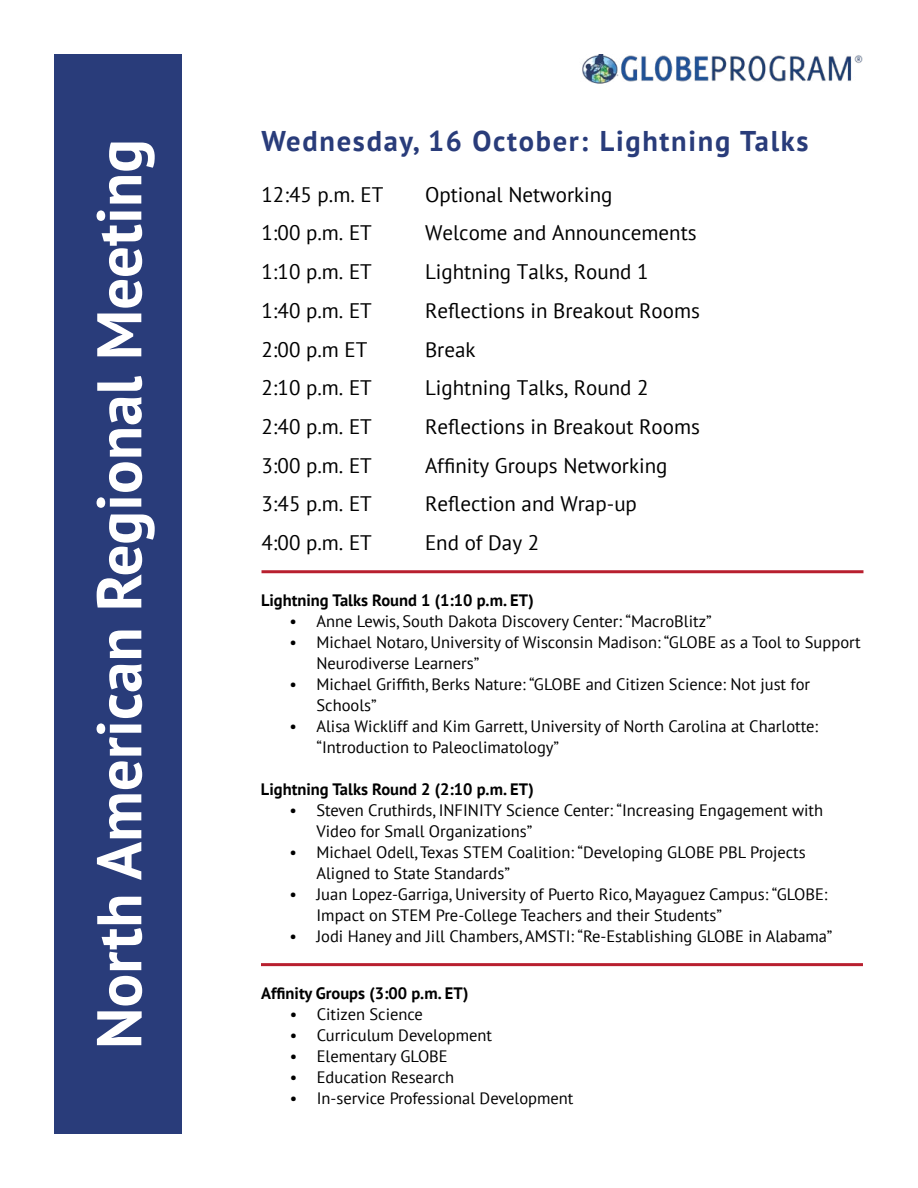
<style>
.page{position:relative;width:918px;height:1188px;background:#fff}
.page>*{position:absolute;margin:0;border:0;box-sizing:border-box;transform-origin:0 0}
.t1{font:700 63px "PT Sans";color:#fff}
.t2{font:700 28.5px "PT Sans";letter-spacing:.06em;color:#293c7a}
.t3{font:21px "PT Sans";color:#000}
.t4{font:16.5px/21px "PT Sans";color:#000}
.t5{font:700 16.5px "PT Sans";color:#000}
</style>
<div class="page">
<img style="left:582px;top:54px;width:281px;height:30px">
<div style="left:54px;top:54px;width:127px;height:1080px;background:#293c7a"></div>
<hr style="left:262px;top:570px;width:601px;height:3px;background:#b81f2e">
<hr style="left:261px;top:963px;width:602px;height:3px;background:#b81f2e">
<h1 class="t1" style="left:77px;top:1049px;width:911px;rotate:-90deg">North American Regional Meeting</h1>
<h2 class="t2" style="left:262px;top:122px;width:549px">Wednesday, 16 October: Lightning Talks</h2>
<p class="t3" style="left:262px;top:181px;width:123px">12:45 p.m. ET</p>
<p class="t3" style="left:425px;top:181px;width:189px">Optional Networking</p>
<p class="t3" style="left:262px;top:220px;width:112px">1:00 p.m. ET</p>
<p class="t3" style="left:425px;top:220px;width:273px">Welcome and Announcements</p>
<p class="t3" style="left:262px;top:258px;width:112px">1:10 p.m. ET</p>
<p class="t3" style="left:425px;top:258px;width:225px">Lightning Talks, Round 1</p>
<p class="t3" style="left:262px;top:297px;width:112px">1:40 p.m. ET</p>
<p class="t3" style="left:425px;top:297px;width:276px">Reflections in Breakout Rooms</p>
<p class="t3" style="left:262px;top:336px;width:107px">2:00 p.m ET</p>
<p class="t3" style="left:425px;top:336px;width:52px">Break</p>
<p class="t3" style="left:262px;top:374px;width:112px">2:10 p.m. ET</p>
<p class="t3" style="left:425px;top:374px;width:225px">Lightning Talks, Round 2</p>
<p class="t3" style="left:262px;top:413px;width:112px">2:40 p.m. ET</p>
<p class="t3" style="left:425px;top:413px;width:276px">Reflections in Breakout Rooms</p>
<p class="t3" style="left:262px;top:452px;width:112px">3:00 p.m. ET</p>
<p class="t3" style="left:425px;top:452px;width:244px">Affinity Groups Networking</p>
<p class="t3" style="left:262px;top:490px;width:112px">3:45 p.m. ET</p>
<p class="t3" style="left:425px;top:490px;width:213px">Reflection and Wrap-up</p>
<p class="t3" style="left:262px;top:529px;width:112px">4:00 p.m. ET</p>
<p class="t3" style="left:425px;top:529px;width:116px">End of Day 2</p>
<p class="t5" style="left:261px;top:590px;width:274px">Lightning Talks Round 1 (1:10 p.m. ET)</p>
<p class="t4" style="left:289px;top:611px;width:424px">• Anne Lewis, South Dakota Discovery Center: “MacroBlitz”</p>
<p class="t4" style="left:316px;top:632px;width:546px;text-indent:-27px">• Michael Notaro, University of Wisconsin Madison: “GLOBE as a Tool to Support<br>Neurodiverse Learners”</p>
<p class="t4" style="left:316px;top:674px;width:495px;text-indent:-27px">• Michael Griffith, Berks Nature: “GLOBE and Citizen Science: Not just for<br>Schools”</p>
<p class="t4" style="left:316px;top:716px;width:503px;text-indent:-27px">• Alisa Wickliff and Kim Garrett, University of North Carolina at Charlotte: “Introduction to Paleoclimatology”</p>
<p class="t5" style="left:261px;top:779px;width:274px">Lightning Talks Round 2 (2:10 p.m. ET)</p>
<p class="t4" style="left:316px;top:800px;width:508px;text-indent:-27px">• Steven Cruthirds, INFINITY Science Center: “Increasing Engagement with<br>Video for Small Organizations”</p>
<p class="t4" style="left:316px;top:842px;width:491px;text-indent:-27px">• Michael Odell, Texas STEM Coalition: “Developing GLOBE PBL Projects<br>Aligned to State Standards”</p>
<p class="t4" style="left:316px;top:884px;width:513px;text-indent:-27px">• Juan Lopez-Garriga, University of Puerto Rico, Mayaguez Campus: “GLOBE:<br>Impact on STEM Pre-College Teachers and their Students”</p>
<p class="t4" style="left:289px;top:926px;width:545px">• Jodi Haney and Jill Chambers, AMSTI: “Re-Establishing GLOBE in Alabama”</p>
<p class="t5" style="left:261px;top:983px;width:209px">Affinity Groups (3:00 p.m. ET)</p>
<p class="t4" style="left:290px;top:1004px;width:135px">• Citizen Science</p>
<p class="t4" style="left:290px;top:1025px;width:204px">• Curriculum Development</p>
<p class="t4" style="left:290px;top:1046px;width:160px">• Elementary GLOBE</p>
<p class="t4" style="left:290px;top:1067px;width:166px">• Education Research</p>
<p class="t4" style="left:290px;top:1088px;width:285px">• In-service Professional Development</p>
</div>
